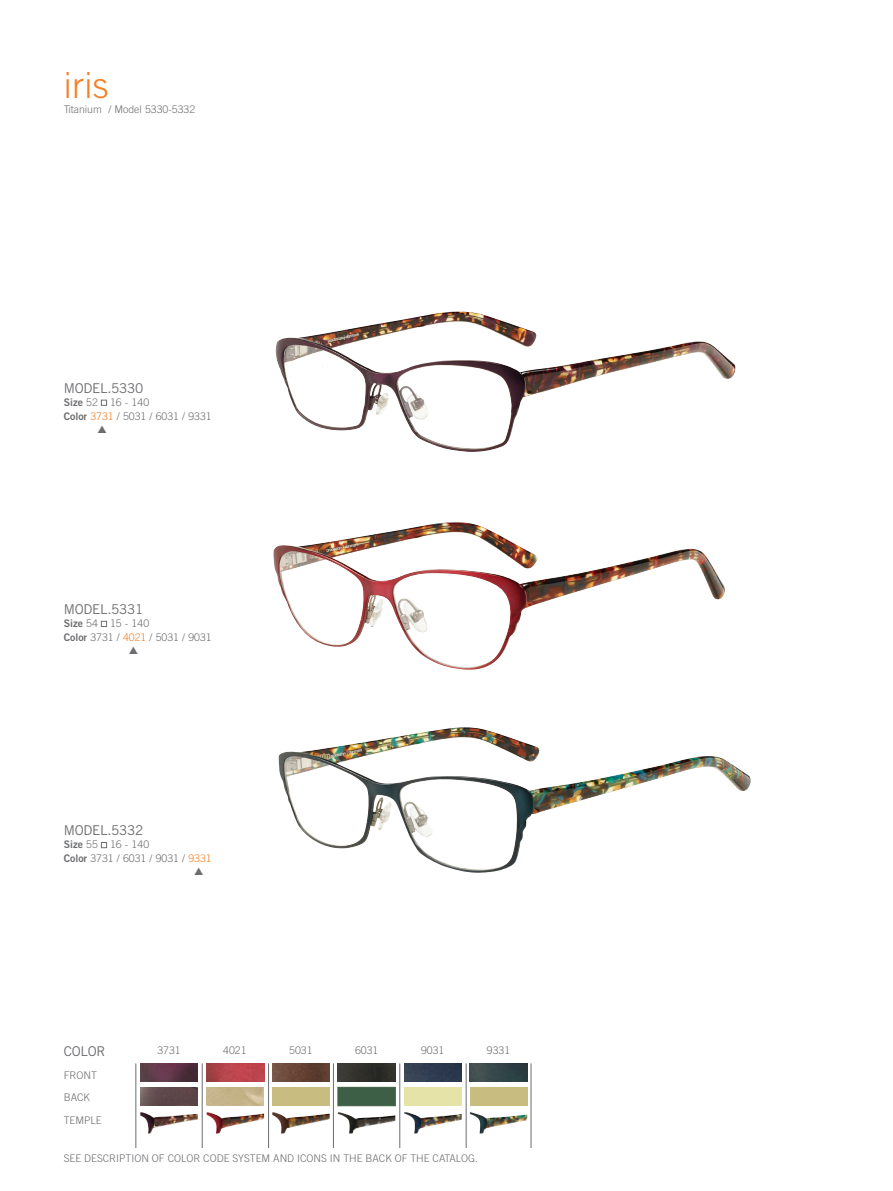
<style>
.page{position:relative;width:893px;height:1191px;background:#fff}
.page>*{position:absolute;margin:0;border:0;box-sizing:border-box;transform-origin:0 0}
.t1{font:300 36px "Trade Gothic LT Std";color:#f48026}
.t2{font:13.5px "Trade Gothic LT Std";letter-spacing:-.02em;color:#6c6d70}
.t3{font:300 10.5px/13.5px "Trade Gothic LT Std";color:#6c6d70}
.s1{font-family:"Trade Gothic LT Std Bd 2";font-weight:400}
.s2{color:#f48026}
</style>
<div class="page">
<img style="left:275px;top:311px;width:461px;height:141px">
<img style="left:273px;top:522px;width:452px;height:148px">
<img style="left:279px;top:727px;width:472px;height:146px">
<hr style="left:202px;top:1063px;width:1px;height:106px;background:#6c6d70">
<hr style="left:268px;top:1063px;width:1px;height:106px;background:#6c6d70">
<hr style="left:333px;top:1063px;width:1px;height:106px;background:#6c6d70">
<hr style="left:400px;top:1063px;width:1px;height:106px;background:#6c6d70">
<hr style="left:466px;top:1063px;width:1px;height:106px;background:#6c6d70">
<hr style="left:531px;top:1063px;width:1px;height:106px;background:#6c6d70">
<img style="left:207px;top:1087px;width:57px;height:18px">
<img style="left:207px;top:1063px;width:57px;height:18px">
<img style="left:272px;top:1063px;width:58px;height:18px">
<img style="left:338px;top:1063px;width:57px;height:18px">
<img style="left:404px;top:1063px;width:58px;height:18px">
<div style="left:404px;top:1087px;width:58px;height:18px;background:#e6e3a9"></div>
<div style="left:272px;top:1087px;width:58px;height:18px;background:#c8bc81"></div>
<div style="left:470px;top:1087px;width:57px;height:18px;background:#c8bc81"></div>
<img style="left:470px;top:1063px;width:57px;height:18px">
<div style="left:338px;top:1087px;width:58px;height:19px;background:#3c5f45;border:1px solid #405f44"></div>
<img style="left:207px;top:1112px;width:57px;height:21px">
<img style="left:272px;top:1112px;width:58px;height:21px">
<img style="left:338px;top:1112px;width:57px;height:21px">
<img style="left:404px;top:1112px;width:58px;height:21px">
<img style="left:470px;top:1112px;width:57px;height:21px">
<svg style="left:101px;top:842px;width:6px;height:6px"></svg>
<svg style="left:101px;top:621px;width:6px;height:6px"></svg>
<svg style="left:101px;top:400px;width:6px;height:5px"></svg>
<img style="left:140px;top:1063px;width:58px;height:18px">
<img style="left:140px;top:1087px;width:58px;height:18px">
<img style="left:140px;top:1112px;width:58px;height:21px">
<hr style="left:136px;top:1063px;width:1px;height:106px;background:#6c6d70">
<div style="left:64px;top:1148px;width:829px;height:35px;background:#fff"></div>
<h1 class="t1" style="left:64px;top:64px;width:47px">iris</h1>
<p class="t3" style="left:64px;top:103px;width:133px">Titanium / Model 5330-5332</p>
<p class="t2" style="left:64px;top:379px;width:81px">MODEL.5330</p>
<p class="t3" style="left:64px;top:395px;width:149px"><span class="s1">Size</span> 52 16 - 140<br><span class="s1">Color</span> <span class="s2">3731</span> / 5031 / 6031 / 9331</p>
<p class="t2" style="left:64px;top:601px;width:81px">MODEL.5331</p>
<p class="t3" style="left:64px;top:616px;width:149px"><span class="s1">Size</span> 54 15 - 140<br><span class="s1">Color</span> 3731 / <span class="s2">4021</span> / 5031 / 9031</p>
<p class="t2" style="left:64px;top:822px;width:81px">MODEL.5332</p>
<p class="t3" style="left:64px;top:838px;width:149px"><span class="s1">Size</span> 55 16 - 140<br><span class="s1">Color</span> 3731 / 6031 / 9031 / <span class="s2">9331</span></p>
<p class="t2" style="left:64px;top:1043px;width:43px">COLOR</p>
<p class="t3" style="left:64px;top:1063px;width:39px;line-height:22.5px">FRONT<br>BACK<br>TEMPLE</p>
<p class="t3" style="left:157px;top:1043px;width:25px">3731</p>
<p class="t3" style="left:223px;top:1043px;width:25px">4021</p>
<p class="t3" style="left:289px;top:1043px;width:25px">5031</p>
<p class="t3" style="left:355px;top:1043px;width:25px">6031</p>
<p class="t3" style="left:421px;top:1043px;width:25px">9031</p>
<p class="t3" style="left:487px;top:1043px;width:25px">9331</p>
<p class="t3" style="left:64px;top:1151px;width:416px">SEE DESCRIPTION OF COLOR CODE SYSTEM AND ICONS IN THE BACK OF THE CATALOG.</p>
</div>
